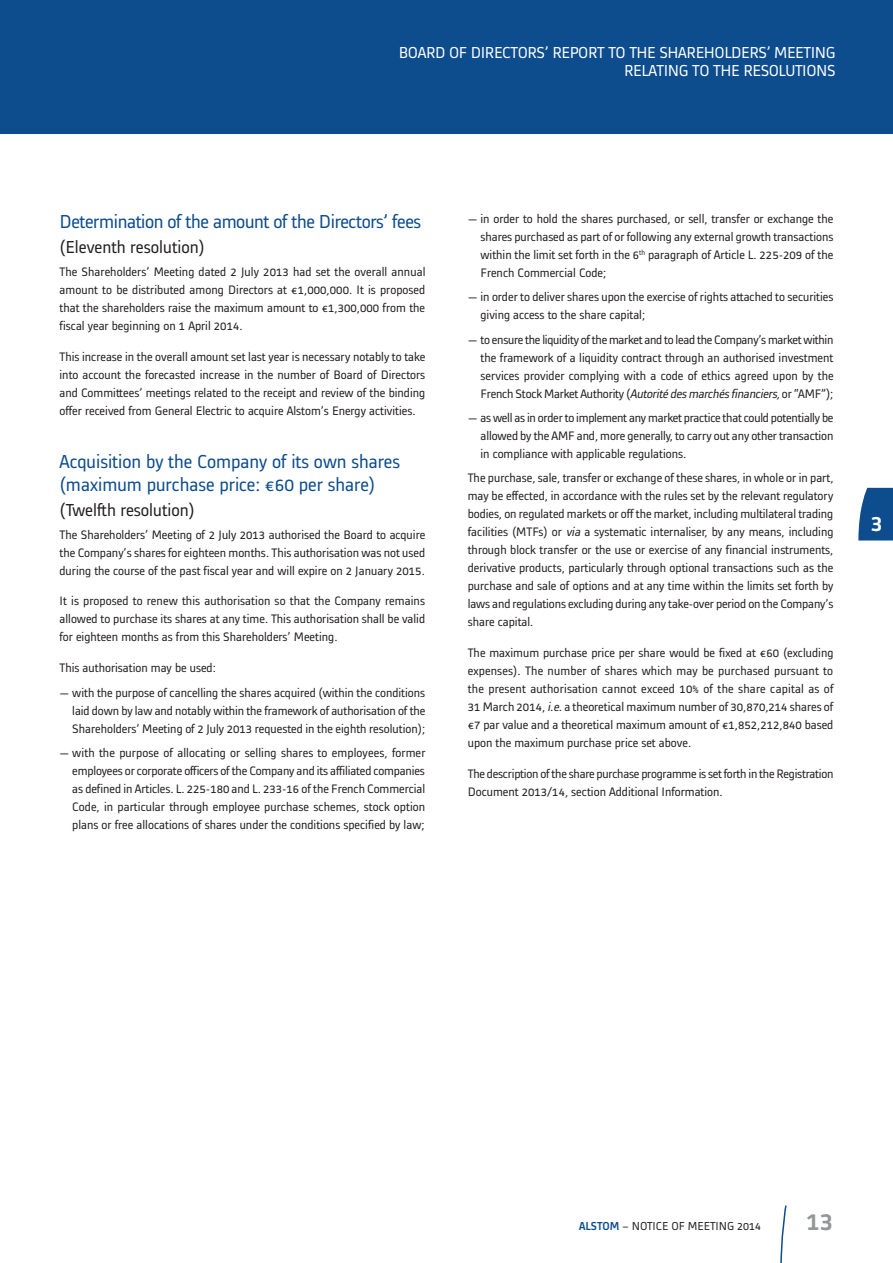
<style>
.page{position:relative;width:893px;height:1263px;background:#fff}
.page>*{position:absolute;margin:0;border:0;box-sizing:border-box;transform-origin:0 0}
.t1{font:500 27px "Alstom";color:#939598}
.t2{font:500 24px "Alstom";color:#fff}
.t3{font:19.5px/23.4px "Alstom";color:#0d4c8d}
.t4{font:19.5px "Alstom";letter-spacing:-.02em;color:#0d4c8d}
.t5{font:18px "Alstom";color:#231f20}
.t6{font:16.5px/18px "Alstom";letter-spacing:-.025em;color:#fff;text-align:right}
.t7{font:12.75px/18px "Alstom";color:#231f20;text-align:justify}
.t8{font:12.75px/18px "Alstom";letter-spacing:-.02em;color:#231f20}
.t9{font:12px "Alstom";color:#231f20}
.s1{font-style:italic}
.s2{font-weight:500;color:#0d4c8d}
</style>
<div class="page">
<svg style="left:858px;top:488px;width:35px;height:52px"></svg>
<svg style="left:780px;top:1205px;width:7px;height:58px"></svg>
<div style="left:0;top:0;width:893px;height:133px;background:#0d4c8d"></div>
<p class="t6" style="left:399px;top:42px;width:438px">BOARD OF DIRECTORS’ REPORT TO THE SHAREHOLDERS’ MEETING<br>RELATING TO THE RESOLUTIONS</p>
<h3 class="t4" style="left:60px;top:208px;width:363px">Determination of the amount of the Directors’ fees</h3>
<h3 class="t5" style="left:60px;top:235px;width:147px">(Eleventh resolution)</h3>
<p class="t7" style="left:60px;top:261px;width:367px">The Shareholders’ Meeting dated 2 July 2013 had set the overall annual amount to be distributed among Directors at €1,000,000. It is proposed that the shareholders raise the maximum amount to €1,300,000 from the fiscal year beginning on 1 April 2014.</p>
<p class="t7" style="left:60px;top:346px;width:367px">This increase in the overall amount set last year is necessary notably to take into account the forecasted increase in the number of Board of Directors and Committees’ meetings related to the receipt and review of the binding offer received from General Electric to acquire Alstom’s Energy activities.</p>
<h3 class="t3" style="left:60px;top:448px;width:342px">Acquisition by the Company of its own shares (maximum purchase price: €60 per share)</h3>
<h3 class="t5" style="left:60px;top:498px;width:137px">(Twelfth resolution)</h3>
<p class="t7" style="left:60px;top:524px;width:367px">The Shareholders’ Meeting of 2 July 2013 authorised the Board to acquire the Company’s shares for eighteen months. This authorisation was not used during the course of the past fiscal year and will expire on 2 January 2015.</p>
<p class="t7" style="left:60px;top:591px;width:367px">It is proposed to renew this authorisation so that the Company remains allowed to purchase its shares at any time. This authorisation shall be valid for eighteen months as from this Shareholders’ Meeting.</p>
<p class="t7" style="left:60px;top:658px;width:158px">This authorisation may be used:</p>
<p class="t7" style="left:72px;top:682px;width:355px;text-indent:-13px">— with the purpose of cancelling the shares acquired (within the conditions laid down by law and notably within the framework of authorisation of the Shareholders’ Meeting of 2 July 2013 requested in the eighth resolution);</p>
<p class="t7" style="left:72px;top:743px;width:355px;text-indent:-13px">— with the purpose of allocating or selling shares to employees, former employees or corporate officers of the Company and its affiliated companies as defined in Articles. L. 225-180 and L. 233-16 of the French Commercial Code, in particular through employee purchase schemes, stock option plans or free allocations of shares under the conditions specified by law;</p>
<p class="t7" style="left:480px;top:209px;width:355px;text-indent:-13px">— in order to hold the shares purchased, or sell, transfer or exchange the shares purchased as part of or following any external growth transactions within the limit set forth in the 6<sup>th</sup> paragraph of Article L. 225-209 of the French Commercial Code;</p>
<p class="t7" style="left:480px;top:287px;width:354px;text-indent:-13px">— in order to deliver shares upon the exercise of rights attached to securities giving access to the share capital;</p>
<p class="t7" style="left:480px;top:329px;width:355px;text-indent:-13px">— to ensure the liquidity of the market and to lead the Company’s market within the framework of a liquidity contract through an authorised investment services provider complying with a code of ethics agreed upon by the French Stock Market Authority (<span class="s1">Autoritédesmarchésfinanciers,</span>or “AMF”);</p>
<p class="t7" style="left:480px;top:408px;width:354px;text-indent:-13px">— as well as in order to implement any market practice that could potentially be allowed by the AMF and, more generally, to carry out any other transaction in compliance with applicable regulations.</p>
<p class="t7" style="left:468px;top:468px;width:367px">The purchase, sale, transfer or exchange of these shares, in whole or in part, may be effected, in accordance with the rules set by the relevant regulatory bodies, on regulated markets or off the market, including multilateral trading facilities (MTFs) or <span class="s1">via</span> a systematic internaliser, by any means, including through block transfer or the use or exercise of any financial instruments, derivative products, particularly through optional transactions such as the purchase and sale of options and at any time within the limits set forth by laws and regulations excluding during any take-over period on the Company’s share capital.</p>
<p class="t7" style="left:468px;top:643px;width:367px">The maximum purchase price per share would be fixed at €60 (excluding expenses). The number of shares which may be purchased pursuant to the present authorisation cannot exceed 10% of the share capital as of 31 March 2014, <span class="s1">i.e.</span>a theoretical maximum number of 30,870,214 shares of €7 par value and a theoretical maximum amount of €1,852,212,840 based upon the maximum purchase price set above.</p>
<p class="t8" style="left:468px;top:764px;width:367px">The description of the share purchase programme is set forth in the Registration<br>Document 2013/14, section Additional Information.</p>
<h2 class="t2" style="left:871px;top:507px;width:13px">3</h2>
<p class="t9" style="left:579px;top:1218px;width:183px"><span class="s2">ALSTOM</span> – NOTICE OF MEETING 2014</p>
<h1 class="t1" style="left:806px;top:1202px;width:28px">13</h1>
</div>
